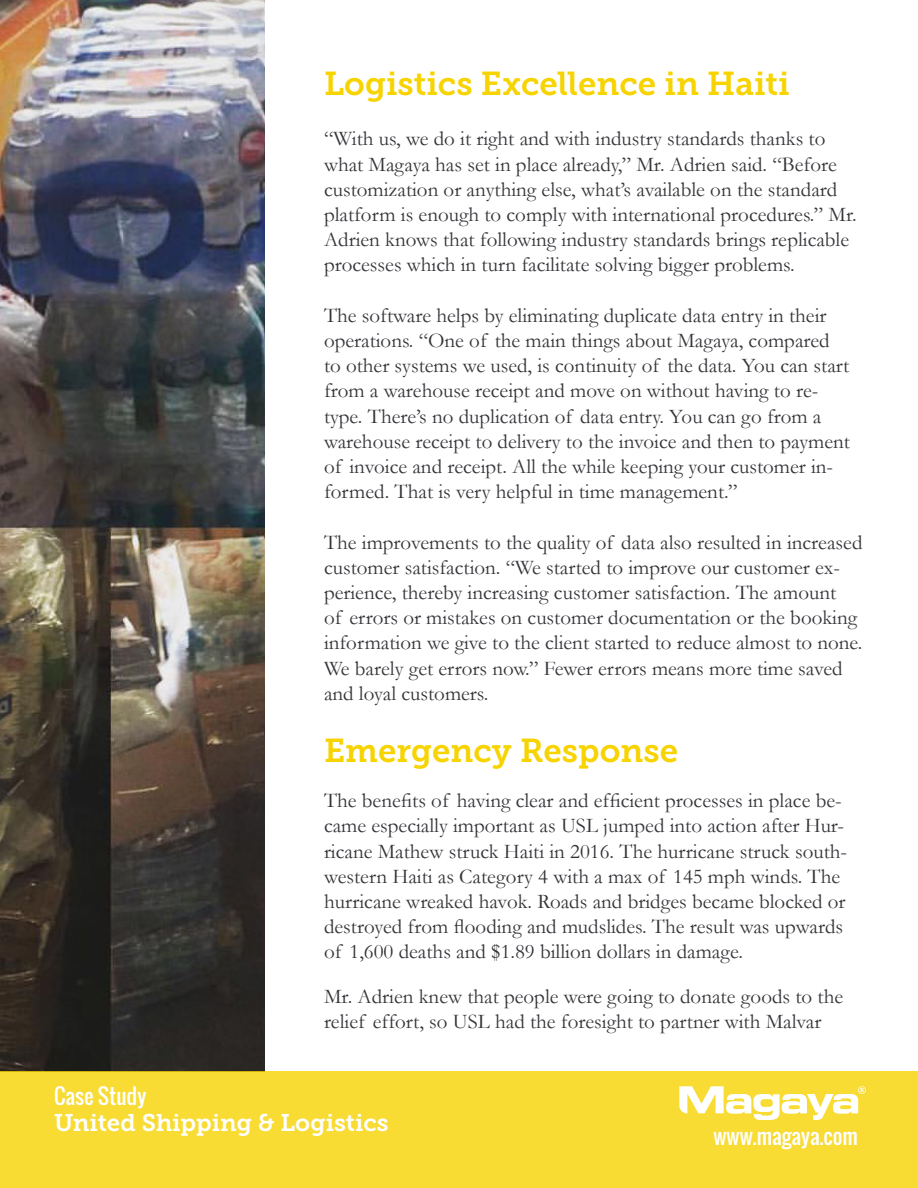
<style>
.page{position:relative;width:918px;height:1188px;background:#fff}
.page>*{position:absolute;margin:0;border:0;box-sizing:border-box;transform-origin:0 0}
.t1{font:33px "Museo Slab 700";color:#f7d300}
.t2{font:24px "Museo Slab 700";color:#fff}
.t3{font:21px/25.2px "Garamond";color:#343338}
.t4{font:21px "Oswald";color:#fff}
</style>
<div class="page">
<img style="left:0;top:0;width:265px;height:1072px">
<div style="left:0;top:1072px;width:918px;height:116px;background:#f8db33"></div>
<svg style="left:679px;top:1086px;width:187px;height:34px"></svg>
<p class="t1" style="left:324px;top:65px;width:467px">Logistics Excellence in Haiti</p>
<p class="t3" style="left:324px;top:126px;width:534px">“With us, we do it right and with industry standards thanks to what Magaya has set in place already,” Mr. Adrien said. “Before customization or anything else, what’s available on the standard platform is enough to comply with international procedures.” Mr.<br>Adrien knows that following industry standards brings replicable processes which in turn facilitate solving bigger problems.</p>
<p class="t3" style="left:324px;top:302px;width:528px">The software helps by eliminating duplicate data entry in their operations. “One of the main things about Magaya, compared to other systems we used, is continuity of the data. You can start from a warehouse receipt and move on without having to re&shy;type. There’s no duplication of data entry. You can go from a warehouse receipt to delivery to the invoice and then to payment of invoice and receipt. All the while keeping your customer in&shy;formed. That is very helpful in time management.”</p>
<p class="t3" style="left:324px;top:529px;width:540px">The improvements to the quality of data also resulted in increased customer satisfaction. “We started to improve our customer ex&shy;perience, thereby increasing customer satisfaction. The amount<br>of errors or mistakes on customer documentation or the booking information we give to the client started to reduce almost to none.<br>We barely get errors now.” Fewer errors means more time saved and loyal customers.</p>
<p class="t1" style="left:324px;top:732px;width:356px">Emergency Response</p>
<p class="t3" style="left:324px;top:787px;width:525px">The benefits of having clear and efficient processes in place be&shy;came especially important as USL jumped into action after Hur&shy;ricane Mathew struck Haiti in 2016. The hurricane struck south&shy;western Haiti as Category 4 with a max of 145 mph winds. The hurricane wreaked havok. Roads and bridges became blocked or destroyed from flooding and mudslides. The result was upwards of 1,600 deaths and $1.89 billion dollars in damage.</p>
<p class="t3" style="left:324px;top:983px;width:521px">Mr. Adrien knew that people were going to donate goods to the relief effort, so USL had the foresight to partner with Malvar</p>
<p class="t4" style="left:54px;top:1081px;width:94px">Case Study</p>
<p class="t2" style="left:54px;top:1109px;width:336px">United Shipping &amp; Logistics</p>
<p class="t4" style="left:713px;top:1120px;width:146px">www.magaya.com</p>
</div>
